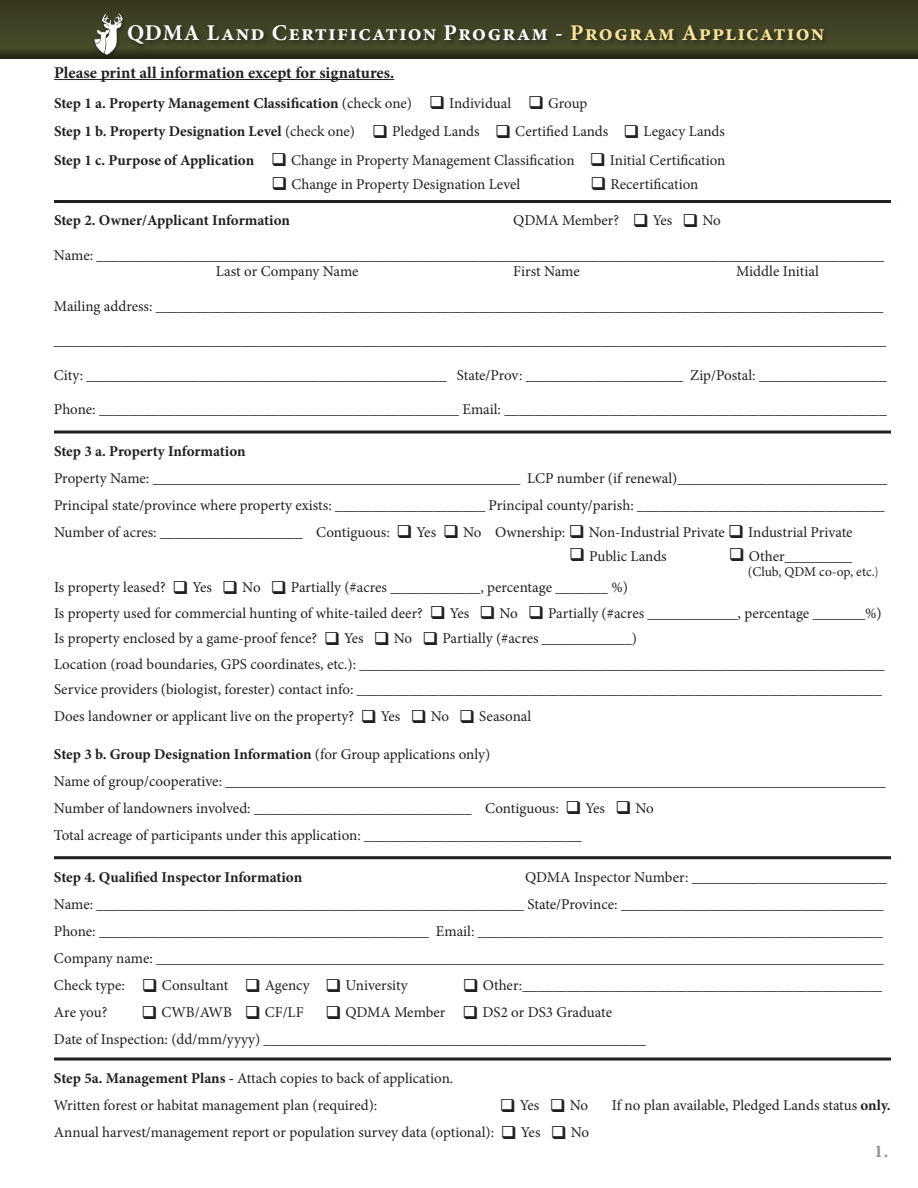
<style>
.page{position:relative;width:918px;height:1188px;background:#fff}
.page>*{position:absolute;margin:0;border:0;box-sizing:border-box;transform-origin:0 0}
.t1{font:700 22.5px "Minion Pro";letter-spacing:.05em;color:#fff}
.t2{font:700 18px "Minion Pro";color:#231f20}
.t3{font:700 16.5px "Minion Pro";color:#231f20}
.t4{font:15px/27px "Minion Pro";letter-spacing:-.005em;color:#231f20}
.t5{font:700 15px "Minion Pro";letter-spacing:-.01em;color:#231f20}
.t6{font:13.5px "Minion Pro";letter-spacing:-.005em;color:#231f20}
.s1{color:#f9e498}
.s2{font-weight:700}
</style>
<div class="page">
<svg style="left:0;top:0;width:918px;height:59px;background:#383a20"></svg>
<div style="left:91px;top:12px;width:35px;height:48px;background:#231f20;opacity:.75"></div>
<svg style="left:94px;top:13px;width:29px;height:42px"></svg>
<div style="left:125px;top:23px;width:705px;height:28px;background:#3f4225"></div>
<hr style="left:54px;top:79px;width:340px;height:1px;background:#231f20">
<hr style="left:54px;top:200px;width:837px;height:3px;background:#231f20">
<hr style="left:54px;top:431px;width:837px;height:3px;background:#231f20">
<hr style="left:54px;top:856px;width:837px;height:3px;background:#231f20">
<hr style="left:54px;top:1057px;width:837px;height:3px;background:#231f20">
<h1 class="t1" style="left:127px;top:25px;width:699px">QDMA Land Certification Program - <span class="s1">Program Application</span></h1>
<p class="t3" style="left:54px;top:66px;width:342px">Please print all information except for signatures.</p>
<p class="t4" style="left:54px;top:90px;width:673px;line-height:28.5px"><span class="s2">Step 1 a. Property Management Classification</span> (check one) ❑ Individual ❑ Group<br><span class="s2">Step 1 b. Property Designation Level</span> (check one) ❑ Pledged Lands ❑ Certified Lands ❑ Legacy Lands<br><span class="s2">Step 1 c. Purpose of Application</span> ❑ Change in Property Management Classification ❑ Initial Certification</p>
<p class="t4" style="left:271px;top:172px;width:250px">❑ Change in Property Designation Level</p>
<p class="t4" style="left:590px;top:172px;width:109px">❑ Recertification</p>
<p class="t5" style="left:54px;top:215px;width:237px">Step 2. Owner/Applicant Information</p>
<p class="t4" style="left:513px;top:208px;width:209px">QDMA Member? ❑ Yes ❑ No</p>
<p class="t4" style="left:216px;top:248px;width:670px;line-height:16.5px;text-indent:-162px">Name: _________________________________________________________________________________________________________<br>Last or Company Name</p>
<p class="t4" style="left:513px;top:259px;width:68px">First Name</p>
<p class="t4" style="left:736px;top:259px;width:84px">Middle Initial</p>
<p class="t4" style="left:54px;top:294px;width:831px">Mailing address: _________________________________________________________________________________________________</p>
<p class="t4" style="left:54px;top:328px;width:834px">_______________________________________________________________________________________________________________</p>
<p class="t4" style="left:54px;top:363px;width:834px">City: ________________________________________________ State/Prov: _____________________ Zip/Postal: _________________</p>
<p class="t4" style="left:54px;top:397px;width:834px">Phone: ________________________________________________ Email: ___________________________________________________</p>
<p class="t5" style="left:54px;top:445px;width:193px">Step 3 a. Property Information</p>
<p class="t4" style="left:54px;top:466px;width:835px">Property Name: _________________________________________________ LCP number (if renewal)____________________________<br>Principal state/province where property exists: ____________________ Principal county/parish: _________________________________<br>Number of acres: ___________________ Contiguous: ❑ Yes ❑ No Ownership: ❑ Non-Industrial Private ❑ Industrial Private</p>
<p class="t4" style="left:569px;top:544px;width:99px">❑ Public Lands</p>
<p class="t4" style="left:729px;top:544px;width:125px">❑ Other_________</p>
<p class="t6" style="left:748px;top:566px;width:132px">(Club, QDM co-op, etc.)</p>
<p class="t4" style="left:54px;top:576px;width:832px;line-height:25.5px">Is property leased? ❑ Yes ❑ No ❑ Partially (#acres ____________, percentage _______ %)<br>Is property used for commercial hunting of white-tailed deer? ❑ Yes ❑ No ❑ Partially (#acres ____________, percentage _______%)<br>Is property enclosed by a game-proof fence? ❑ Yes ❑ No ❑ Partially (#acres ____________)<br>Location (road boundaries, GPS coordinates, etc.): ______________________________________________________________________ Service providers (biologist, forester) contact info: ______________________________________________________________________</p>
<p class="t4" style="left:54px;top:705px;width:479px">Does landowner or applicant live on the property? ❑ Yes ❑ No ❑ Seasonal</p>
<p class="t4" style="left:54px;top:742px;width:833px"><span class="s2">Step 3 b. Group Designation Information</span> (for Group applications only)<br>Name of group/cooperative: ________________________________________________________________________________________ Number of landowners involved: _____________________________ Contiguous: ❑ Yes ❑ No<br>Total acreage of participants under this application: _____________________________</p>
<p class="t4" style="left:54px;top:865px;width:834px;text-indent:471px">QDMA Inspector Number: __________________________ Name: _________________________________________________________ State/Province: ___________________________________ Phone: ____________________________________________ Email: ______________________________________________________ Company name: _________________________________________________________________________________________________ Check type: ❑ Consultant ❑ Agency ❑ University</p>
<p class="t5" style="left:54px;top:872px;width:250px">Step 4. Qualified Inspector Information</p>
<p class="t4" style="left:463px;top:973px;width:421px">❑ Other:________________________________________________</p>
<p class="t4" style="left:54px;top:1000px;width:594px;text-indent:87px">❑ CWB/AWB ❑ CF/LF ❑ QDMA Member ❑ DS2 or DS3 Graduate<br>Date of Inspection: (dd/mm/yyyy) ___________________________________________________</p>
<p class="t4" style="left:54px;top:1066px;width:401px"><span class="s2">Step 5a. Management Plans -</span> Attach copies to back of application.<br>Written forest or habitat management plan (required):</p>
<p class="t4" style="left:54px;top:1000px;width:55px">Are you?</p>
<p class="t4" style="left:500px;top:1093px;width:90px">❑ Yes ❑ No</p>
<p class="t4" style="left:612px;top:1093px;width:280px">If no plan available, Pledged Lands status <span class="s2">only.</span></p>
<p class="t4" style="left:54px;top:1120px;width:537px">Annual harvest/management report or population survey data (optional): ❑ Yes ❑ No</p>
<p class="t2" style="left:875px;top:1145px;width:15px">1.</p>
</div>
